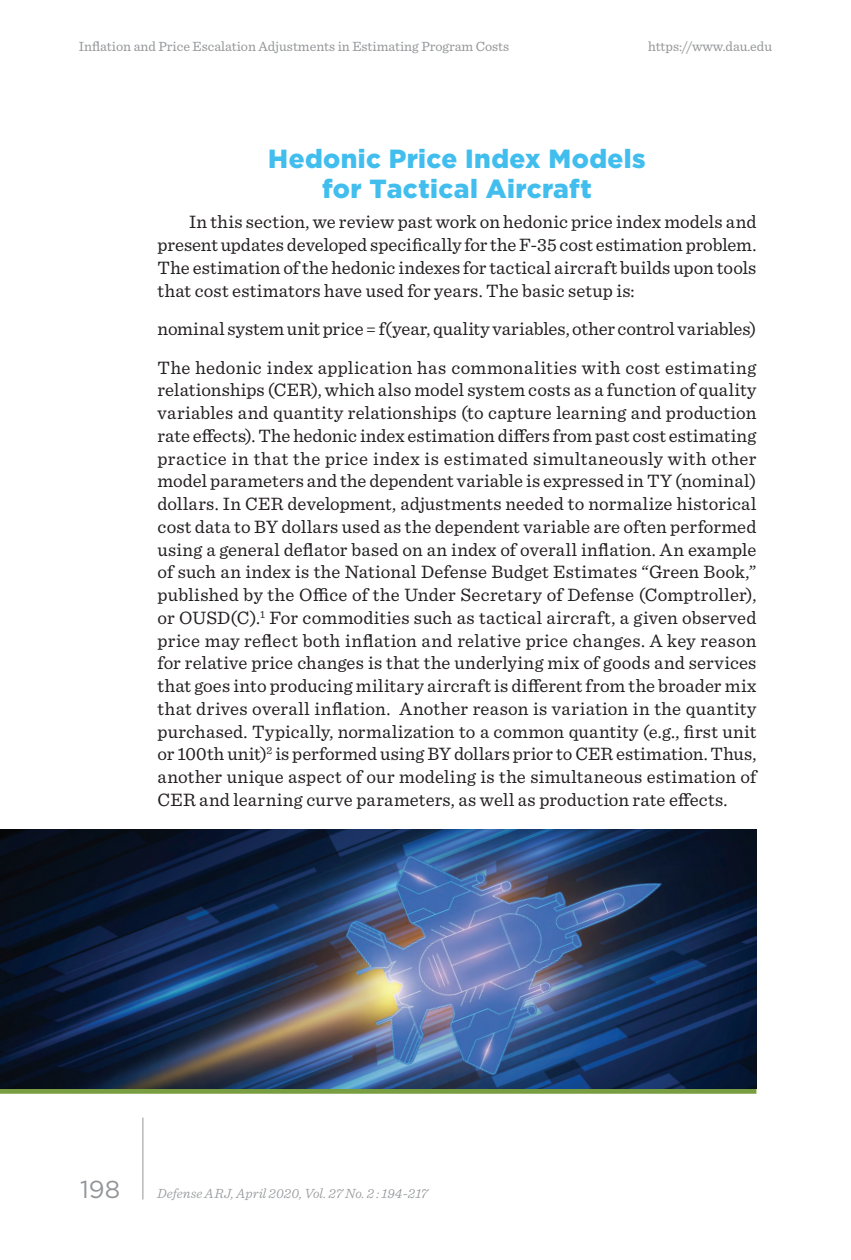
<style>
.page{position:relative;width:851px;height:1260px;background:#fff}
.page>*{position:absolute;margin:0;border:0;box-sizing:border-box;transform-origin:0 0}
.t1{font:900 26.25px/29.8px "Gotham";letter-spacing:.015em;color:#41beee;text-align:center}
.t2{font:24.5px "Gotham";color:#939598}
.t3{font:18.9px/22.8px "Sentinel";letter-spacing:.005em;color:#231f20;text-align:justify}
.t4{font:14px "Sentinel";color:#939598}
.t5{font:italic 300 14px "Sentinel";letter-spacing:.005em;color:#939598}
</style>
<div class="page">
<hr style="left:142px;top:1118px;width:1px;height:82px;background:#939598">
<div style="left:0;top:1085px;width:756px;height:9px;background:#799e42"></div>
<img style="left:0;top:829px;width:756px;height:260px">
<p class="t4" style="left:79px;top:35px;width:432px">Inflation and Price Escalation Adjustments in Estimating Program Costs</p>
<p class="t4" style="left:648px;top:35px;width:126px">https://www.dau.edu</p>
<p class="t1" style="left:268px;top:144px;width:379px">Hedonic Price Index Models for Tactical Aircraft</p>
<p class="t3" style="left:158px;top:210px;width:600px;text-indent:31px">In this section, we review past work on hedonic price index models and present updates developed specifcally for the F-35 cost estimation problem.<br>The estimation of the hedonic indexes for tactical aircraft builds upon tools that cost estimators have used for years. The basic setup is:</p>
<p class="t3" style="left:158px;top:316px;width:600px">nominal system unit price = f(year, quality variables, other control variables)</p>
<p class="t3" style="left:158px;top:355px;width:602px">The hedonic index application has commonalities with cost estimating relationships (CER), which also model system costs as a function of quality variables and quantity relationships (to capture learning and production rate efects). The hedonic index estimation difers from past cost estimating practice in that the price index is estimated simultaneously with other model parameters and the dependent variable is expressed in TY (nominal) dollars. In CER development, adjustments needed to normalize historical cost data to BY dollars used as the dependent variable are often performed using a general defator based on an index of overall infation. An example of such an index is the National Defense Budget Estimates “Green Book,” published by the Ofce of the Under Secretary of Defense (Comptroller), or OUSD(C).<sup>1</sup> For commodities such as tactical aircraft, a given observed price may refect both infation and relative price changes. A key reason for relative price changes is that the underlying mix of goods and services that goes into producing military aircraft is diferent from the broader mix that drives overall infation. Another reason is variation in the quantity purchased. Typically, normalization to a common quantity (e.g., frst unit or 100th unit)<sup>2</sup> is performed using BY dollars prior to CER estimation. Thus, another unique aspect of our modeling is the simultaneous estimation of CER and learning curve parameters, as well as production rate efects.</p>
<p class="t2" style="left:80px;top:1173px;width:42px">198</p>
<p class="t5" style="left:157px;top:1183px;width:272px">Defense ARJ, April 2020, Vol. 27 No. 2 : 194-217</p>
</div>
